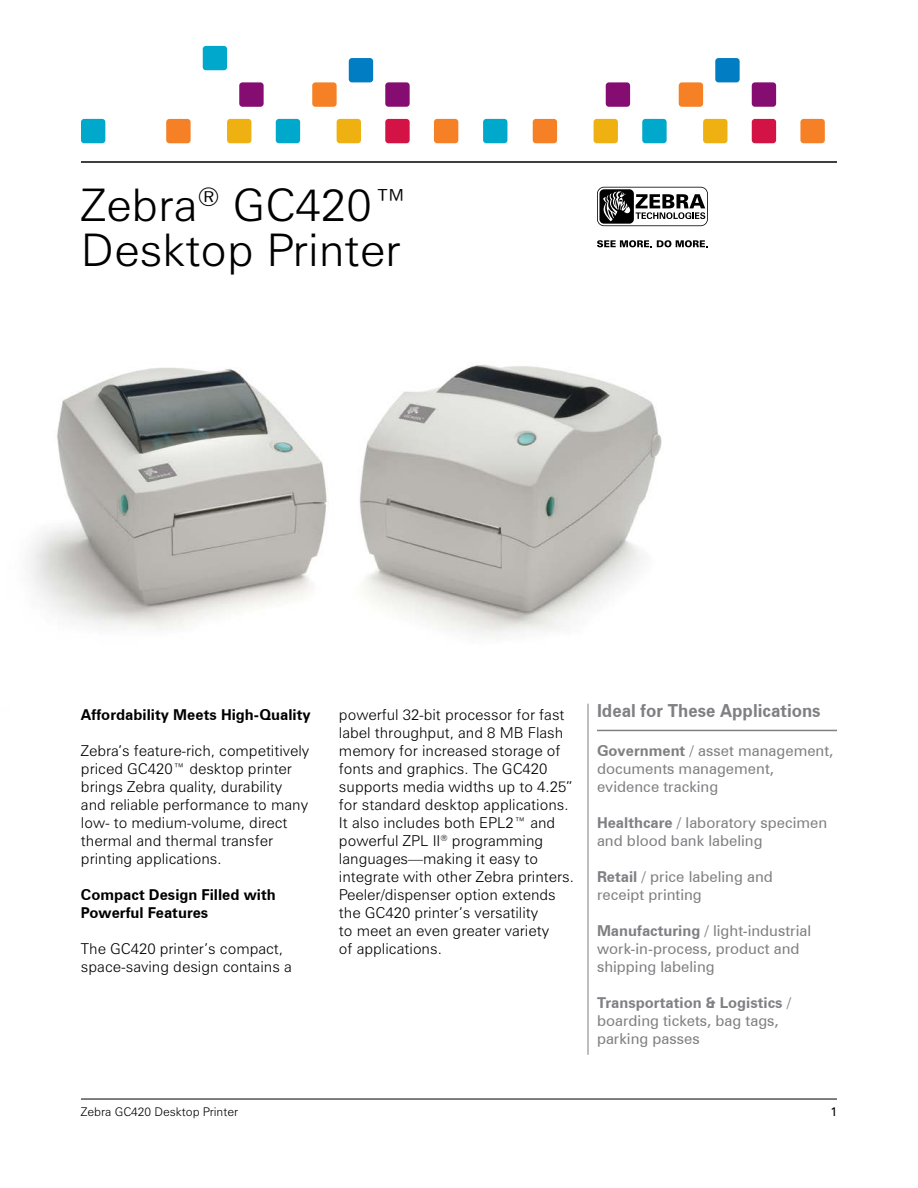
<style>
.page{position:relative;width:918px;height:1188px;background:#fff}
.page>*{position:absolute;margin:0;border:0;box-sizing:border-box;transform-origin:0 0}
.t1{font:300 45px/45px "Zurich BT";color:#000}
.t2{font:700 18px "Zurich BT";color:#807f83;scale:.95 1}
.t3{font:300 15px/18px "Zurich BT";color:#000}
.t4{font:15px/18px "Zurich BT";color:#807f83}
.t5{font:700 15px/18px "Zurich BT";color:#000}
.t6{font:300 12px "Zurich BT";color:#000}
.t7{font:12px "Zurich BT";color:#000}
.s1{font-weight:700}
</style>
<div class="page">
<img style="left:30px;top:362px;width:632px;height:349px">
<hr style="left:81px;top:161px;width:756px;height:2px;background:#000">
<hr style="left:81px;top:1099px;width:756px;height:1px;background:#000">
<div style="left:349px;top:58px;width:24px;height:24px;background:#007dc3;border-radius:3px"></div>
<div style="left:227px;top:119px;width:24px;height:24px;background:#eeb111;border-radius:3px"></div>
<div style="left:337px;top:119px;width:24px;height:24px;background:#eeb111;border-radius:3px"></div>
<div style="left:312px;top:82px;width:25px;height:25px;background:#f58025;border-radius:3px"></div>
<div style="left:434px;top:119px;width:24px;height:24px;background:#f58025;border-radius:3px"></div>
<div style="left:166px;top:119px;width:25px;height:24px;background:#f58025;border-radius:3px"></div>
<div style="left:203px;top:46px;width:24px;height:24px;background:#00a8cb;border-radius:3px"></div>
<div style="left:276px;top:119px;width:24px;height:24px;background:#00a8cb;border-radius:3px"></div>
<div style="left:81px;top:119px;width:24px;height:24px;background:#00a8cb;border-radius:3px"></div>
<div style="left:239px;top:82px;width:25px;height:25px;background:#850c70;border-radius:3px"></div>
<div style="left:385px;top:82px;width:25px;height:25px;background:#850c70;border-radius:3px"></div>
<div style="left:385px;top:119px;width:25px;height:24px;background:#d31245;border-radius:3px"></div>
<div style="left:715px;top:58px;width:25px;height:24px;background:#007dc3;border-radius:3px"></div>
<div style="left:594px;top:119px;width:24px;height:24px;background:#eeb111;border-radius:3px"></div>
<div style="left:703px;top:119px;width:24px;height:24px;background:#eeb111;border-radius:3px"></div>
<div style="left:679px;top:82px;width:24px;height:25px;background:#f58025;border-radius:3px"></div>
<div style="left:800px;top:119px;width:25px;height:24px;background:#f58025;border-radius:3px"></div>
<div style="left:533px;top:119px;width:24px;height:24px;background:#f58025;border-radius:3px"></div>
<div style="left:642px;top:119px;width:25px;height:24px;background:#00a8cb;border-radius:3px"></div>
<div style="left:483px;top:119px;width:24px;height:24px;background:#00a8cb;border-radius:3px"></div>
<div style="left:606px;top:82px;width:24px;height:25px;background:#850c70;border-radius:3px"></div>
<div style="left:752px;top:82px;width:24px;height:25px;background:#850c70;border-radius:3px"></div>
<div style="left:752px;top:119px;width:24px;height:24px;background:#d31245;border-radius:3px"></div>
<hr style="left:588px;top:704px;width:1px;height:351px;background:#807f83">
<svg style="left:597px;top:240px;width:111px;height:7px"></svg>
<svg style="left:597px;top:187px;width:111px;height:39px"></svg>
<hr style="left:597px;top:730px;width:240px;height:1px;background:#807f83">
<h1 class="t1" style="left:81px;top:182px;width:330px">Zebra<sup>®</sup> GC420™<br>Desktop Printer</h1>
<p class="t5" style="left:81px;top:706px;width:231px">Affordability Meets High-Quality</p>
<p class="t3" style="left:81px;top:742px;width:230px">Zebra’s feature-rich, competitively priced GC420™ desktop printer brings Zebra quality, durability and reliable performance to many low- to medium-volume, direct thermal and thermal transfer printing applications.</p>
<p class="t5" style="left:81px;top:886px;width:196px">Compact Design Filled with<br>Powerful Features</p>
<p class="t3" style="left:81px;top:940px;width:212px">The GC420 printer’s compact, space-saving design contains a</p>
<p class="t3" style="left:339px;top:706px;width:236px">powerful 32-bit processor for fast label throughput, and 8 MB Flash memory for increased storage of fonts and graphics. The GC420 supports media widths up to 4.25” for standard desktop applications.<br>It also includes both EPL2™ and powerful ZPL II<sup>®</sup> programming languages—making it easy to integrate with other Zebra printers.<br>Peeler/dispenser option extends the GC420 printer’s versatility<br>to meet an even greater variety<br>of applications.</p>
<p class="t2" style="left:597px;top:700px;width:237px">Ideal for These Applications</p>
<p class="t4" style="left:597px;top:742px;width:238px"><span class="s1">Government</span> / asset management, documents management, evidence tracking</p>
<p class="t4" style="left:597px;top:814px;width:232px"><span class="s1">Healthcare</span> / laboratory specimen and blood bank labeling</p>
<p class="t4" style="left:597px;top:868px;width:177px"><span class="s1">Retail</span> / price labeling and receipt printing</p>
<p class="t4" style="left:597px;top:922px;width:216px"><span class="s1">Manufacturing</span> / light-industrial work-in-process, product and shipping labeling</p>
<p class="t4" style="left:597px;top:994px;width:196px"><span class="s1">Transportation &amp; Logistics</span> / boarding tickets, bag tags, parking passes</p>
<p class="t6" style="left:81px;top:1104px;width:159px">Zebra GC420 Desktop Printer</p>
<p class="t7" style="left:830px;top:1104px;width:8px">1</p>
</div>
